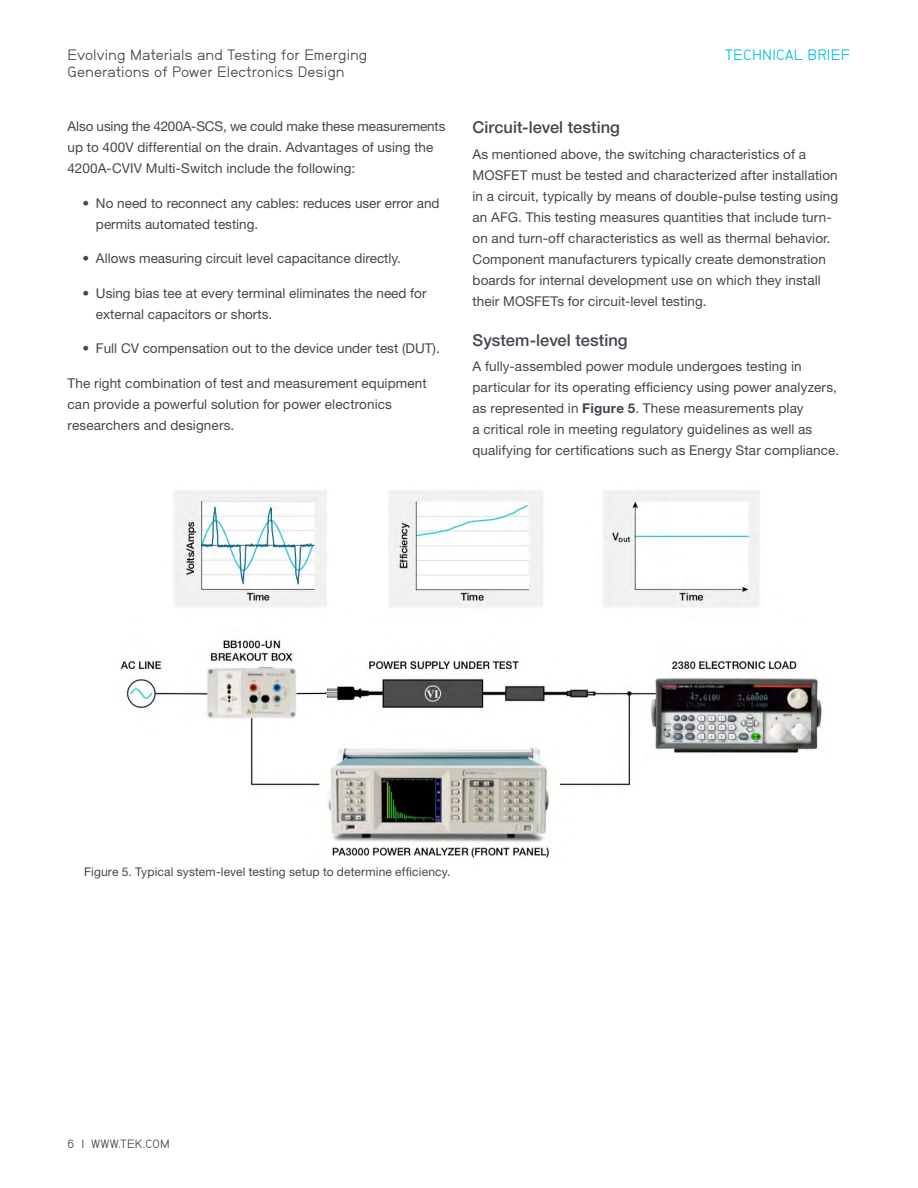
<style>
.page{position:relative;width:918px;height:1188px;background:#fff}
.page>*{position:absolute;margin:0;border:0;box-sizing:border-box;transform-origin:0 0}
.t1{font:500 16.5px "Helvetica Neue LT Std";color:#43474f}
.t2{font:15px/16.5px "NB Grotesk";letter-spacing:.005em;color:#43474f}
.t3{font:15px "NB Grotesk";letter-spacing:.02em;color:#00bfdf}
.t4{font:13.5px/21px "Helvetica Neue LT Std";letter-spacing:.01em;color:#43474f}
.t5{font:12px "Helvetica Neue LT Std";letter-spacing:.01em;color:#43474f}
.t6{font:12px "NB Grotesk";letter-spacing:.025em;color:#43474f}
.s1{font-weight:700}
</style>
<div class="page">
<img style="left:120px;top:490px;width:702px;height:368px">
<p class="t2" style="left:68px;top:47px;width:301px">Evolving Materials and Testing for Emerging<br>Generations of Power Electronics Design</p>
<p class="t3" style="left:725px;top:46px;width:127px">TECHNICAL BRIEF</p>
<p class="t4" style="left:68px;top:116px;width:379px">Also using the 4200A-SCS, we could make these measurements up to 400V differential on the drain. Advantages of using the<br>4200A-CVIV Multi-Switch include the following:</p>
<p class="t4" style="left:96px;top:192px;width:345px;text-indent:-14px">• No need to reconnect any cables: reduces user error and permits automated testing.</p>
<p class="t4" style="left:82px;top:248px;width:320px">• Allows measuring circuit level capacitance directly.</p>
<p class="t4" style="left:96px;top:282px;width:332px;text-indent:-14px">• Using bias tee at every terminal eliminates the need for external capacitors or shorts.</p>
<p class="t4" style="left:82px;top:338px;width:359px">• Full CV compensation out to the device under test (DUT).</p>
<p class="t4" style="left:68px;top:372px;width:361px">The right combination of test and measurement equipment can provide a powerful solution for power electronics researchers and designers.</p>
<p class="t1" style="left:472px;top:117px;width:149px">Circuit-level testing</p>
<p class="t4" style="left:472px;top:143px;width:367px">As mentioned above, the switching characteristics of a MOSFET must be tested and characterized after installation in a circuit, typically by means of double-pulse testing using an AFG. This testing measures quantities that include turn&shy;on and turn-off characteristics as well as thermal behavior.<br>Component manufacturers typically create demonstration boards for internal development use on which they install their MOSFETs for circuit-level testing.</p>
<p class="t1" style="left:472px;top:330px;width:157px">System-level testing</p>
<p class="t4" style="left:472px;top:356px;width:368px">A fully-assembled power module undergoes testing in particular for its operating efficiency using power analyzers, as represented in <span class="s1">Figure 5</span>. These measurements play<br>a critical role in meeting regulatory guidelines as well as qualifying for certifications such as Energy Star compliance.</p>
<p class="t5" style="left:84px;top:864px;width:368px">Figure 5. Typical system-level testing setup to determine efficiency.</p>
<p class="t6" style="left:68px;top:1136px;width:104px">6 | WWW.TEK.COM</p>
</div>
